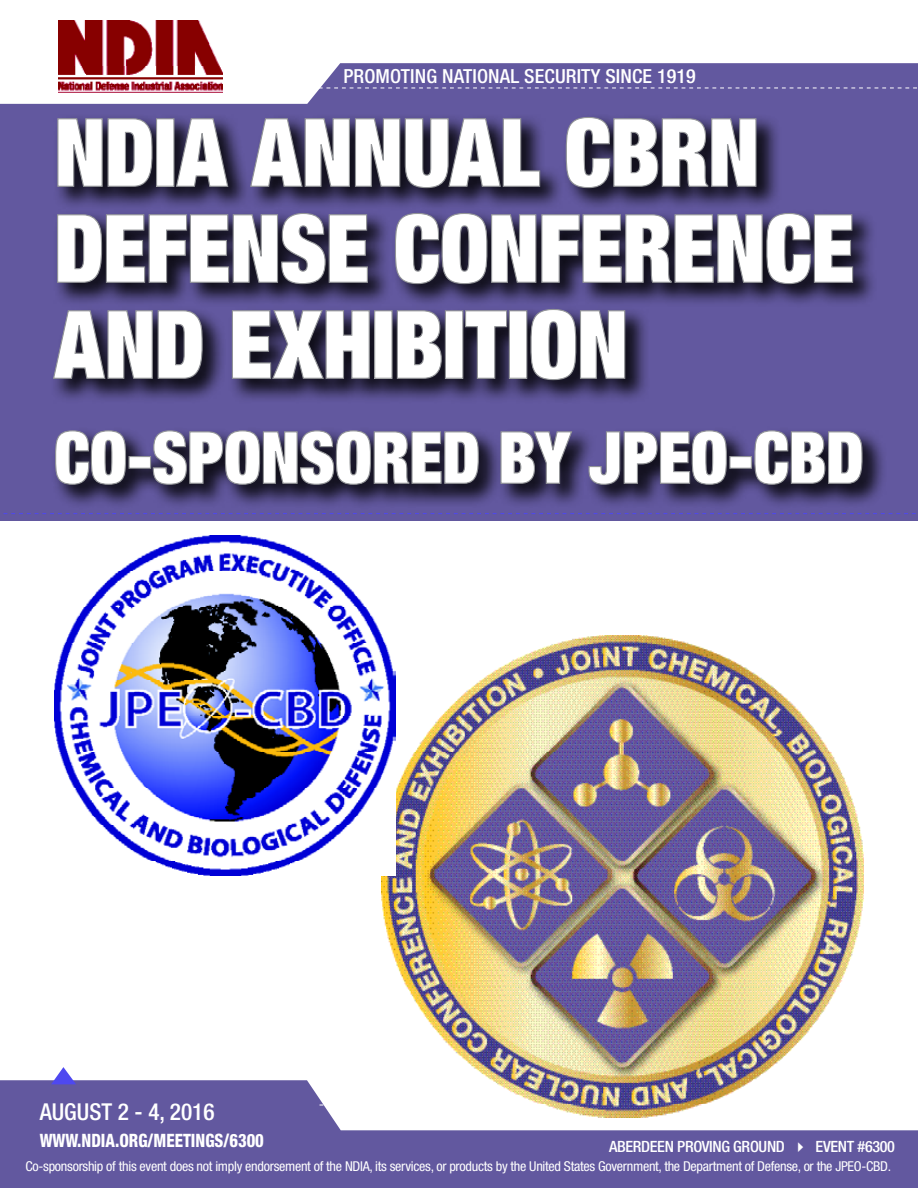
<style>
.page{position:relative;width:918px;height:1188px;background:#fff}
.page>*{position:absolute;margin:0;border:0;box-sizing:border-box;transform-origin:0 0}
.t1{font:900 condensed 94.5px/96px "Helvetica Neue LT Std";letter-spacing:-.01em;color:#fff;scale:.92 1}
.t2{font:900 condensed 72px "Helvetica Neue LT Std";letter-spacing:-.005em;color:#fff;scale:.92 1}
.t3{font:500 condensed 23.25px "Helvetica Neue LT Std";color:#fff}
.t4{font:500 condensed 19.35px "Helvetica Neue LT Std";letter-spacing:.005em;color:#fff}
.t5{font:800 condensed 18.45px "Helvetica Neue LT Std";color:#fff;scale:.9 1}
.t6{font:500 condensed 15.6px "Helvetica Neue LT Std";letter-spacing:-.02em;color:#fff;scale:1.04 1}
.t7{font:condensed 13.65px "Helvetica Neue LT Std";letter-spacing:-.02em;color:#fff;scale:1.04 1}
</style>
<div class="page">
<div style="left:0;top:0;width:918px;height:520px;background:#62589f"></div>
<svg style="left:3px;top:513px;width:913px;height:1px"></svg>
<svg style="left:0;top:0;width:918px;height:104px;fill:#fff"></svg>
<img style="left:59px;top:21px;width:163px;height:72px">
<svg style="left:0;top:1080px;width:918px;height:108px;background:#7870ac"></svg>
<svg style="left:51px;top:1067px;width:25px;height:17px"></svg>
<svg style="left:320px;top:1105px;width:598px;height:1px"></svg>
<img style="left:381px;top:635px;width:483px;height:482px">
<img style="left:55px;top:536px;width:341px;height:340px">
<div style="left:50px;top:113px;width:838px;height:397px;background:#000;opacity:.85"></div>
<svg style="left:57px;top:118px;width:96px;height:69px;background:#322f48"></svg>
<div style="left:156px;top:118px;width:18px;height:69px;border:1px solid #939598"></div>
<svg style="left:175px;top:118px;width:54px;height:70px;background:#312d48"></svg>
<svg style="left:249px;top:118px;width:292px;height:71px;background:#34304c"></svg>
<svg style="left:565px;top:116px;width:192px;height:73px;background:#34314c"></svg>
<svg style="left:57px;top:212px;width:312px;height:73px;background:#332f4a"></svg>
<svg style="left:394px;top:212px;width:460px;height:73px;background:#33304b"></svg>
<svg style="left:52px;top:310px;width:151px;height:70px;background:#36324f"></svg>
<svg style="left:231px;top:310px;width:139px;height:69px;background:#373351"></svg>
<div style="left:374px;top:310px;width:19px;height:69px;border:1px solid #939598"></div>
<svg style="left:396px;top:310px;width:46px;height:69px;background:#2b293e"></svg>
<div style="left:445px;top:310px;width:18px;height:69px;border:1px solid #939598"></div>
<svg style="left:464px;top:310px;width:44px;height:69px;background:#312d49"></svg>
<div style="left:509px;top:310px;width:18px;height:69px;border:1px solid #939598"></div>
<svg style="left:530px;top:308px;width:96px;height:73px;background:#302d45"></svg>
<svg style="left:55px;top:430px;width:72px;height:55px;background:#3d3958"></svg>
<div style="left:129px;top:456px;width:22px;height:13px;border:1px solid #939598"></div>
<svg style="left:152px;top:430px;width:327px;height:55px;background:#36334e"></svg>
<svg style="left:500px;top:431px;width:73px;height:53px;background:#3b3756"></svg>
<svg style="left:588px;top:430px;width:139px;height:55px"></svg>
<div style="left:729px;top:456px;width:23px;height:13px;border:1px solid #939598"></div>
<svg style="left:754px;top:430px;width:109px;height:55px;background:#383551"></svg>
<h3 class="t4" style="left:343px;top:64px;width:354px">PROMOTING NATIONAL SECURITY SINCE 1919</h3>
<h1 class="t1" style="left:54px;top:102px;width:871px">NDIA ANNUAL CBRN<br>DEFENSE CONFERENCE<br>AND EXHIBITION</h1>
<h2 class="t2" style="left:54px;top:412px;width:882px">CO-SPONSORED BY JPEO-CBD</h2>
<h3 class="t3" style="left:40px;top:1098px;width:176px">AUGUST 2 - 4, 2016</h3>
<h3 class="t5" style="left:40px;top:1129px;width:251px">WWW.NDIA.ORG/MEETINGS/6300</h3>
<p class="t6" style="left:609px;top:1137px;width:277px">ABERDEEN PROVING GROUND ✔ EVENT #6300</p>
<p class="t7" style="left:26px;top:1158px;width:834px">Co-sponsorship of this event does not imply endorsement of the NDIA, its services, or products by the United States Government, the Department of Defense, or the JPEO-CBD.</p>
</div>
